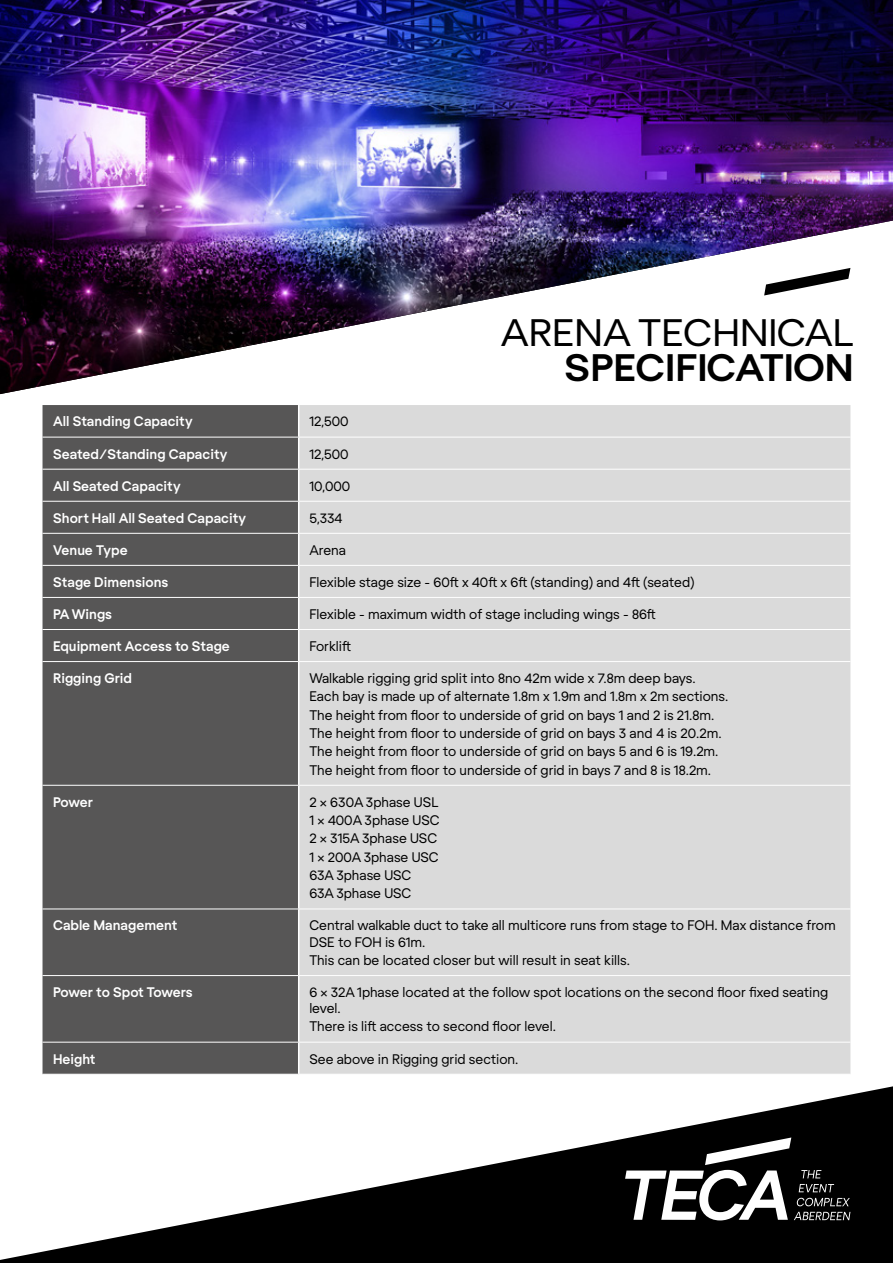
<style>
.page{position:relative;width:893px;height:1263px;background:#fff}
.page>*{position:absolute;margin:0;border:0;box-sizing:border-box;transform-origin:0 0}
.t1{font:37.2px "Regola Pro";color:#000;scale:1.07 1}
.t2{font:700 37.2px "Regola Pro";color:#000;scale:1.07 1}
.t3{font:13.5px/18.3px "Regola Pro";color:#000}
.t4{font:700 13.5px "Regola Pro";color:#fff}
.t5{font:700 13.5px "Regola Pro";letter-spacing:-.02em;color:#fff}
</style>
<div class="page">
<svg style="left:0;top:1086px;width:893px;height:177px"></svg>
<svg style="left:625px;top:1137px;width:225px;height:83px"></svg>
<div style="left:43px;top:405px;width:255px;height:669px;background:#575656"></div>
<div style="left:299px;top:405px;width:551px;height:669px;background:#dadada"></div>
<hr style="left:299px;top:437px;width:551px;height:1px;background:#fff">
<hr style="left:299px;top:469px;width:551px;height:1px;background:#fff">
<hr style="left:299px;top:501px;width:551px;height:1px;background:#fff">
<hr style="left:299px;top:533px;width:551px;height:1px;background:#fff">
<hr style="left:299px;top:565px;width:551px;height:1px;background:#fff">
<hr style="left:299px;top:597px;width:551px;height:1px;background:#fff">
<hr style="left:299px;top:629px;width:551px;height:1px;background:#fff">
<hr style="left:299px;top:661px;width:551px;height:1px;background:#fff">
<hr style="left:299px;top:785px;width:551px;height:1px;background:#fff">
<hr style="left:299px;top:908px;width:551px;height:1px;background:#fff">
<hr style="left:299px;top:975px;width:551px;height:1px;background:#fff">
<hr style="left:299px;top:1042px;width:551px;height:1px;background:#fff">
<hr style="left:43px;top:437px;width:256px;height:1px;background:#fff">
<hr style="left:43px;top:469px;width:256px;height:1px;background:#fff">
<hr style="left:43px;top:501px;width:256px;height:1px;background:#fff">
<hr style="left:43px;top:533px;width:256px;height:1px;background:#fff">
<hr style="left:43px;top:565px;width:256px;height:1px;background:#fff">
<hr style="left:43px;top:597px;width:256px;height:1px;background:#fff">
<hr style="left:43px;top:629px;width:256px;height:1px;background:#fff">
<hr style="left:43px;top:661px;width:256px;height:1px;background:#fff">
<hr style="left:43px;top:785px;width:256px;height:1px;background:#fff">
<hr style="left:43px;top:908px;width:256px;height:1px;background:#fff">
<hr style="left:43px;top:975px;width:256px;height:1px;background:#fff">
<hr style="left:43px;top:1042px;width:256px;height:1px;background:#fff">
<img style="left:0;top:0;width:893px;height:394px">
<h1 class="t1" style="left:501px;top:308px;width:331px">ARENA TECHNICAL</h1>
<h1 class="t2" style="left:564px;top:341px;width:272px">SPECIFICATION</h1>
<p class="t4" style="left:53px;top:412px;width:141px">All Standing Capacity</p>
<p class="t3" style="left:309px;top:412px;width:41px">12,500</p>
<p class="t4" style="left:53px;top:444px;width:176px">Seated/Standing Capacity</p>
<p class="t3" style="left:309px;top:444px;width:41px">12,500</p>
<p class="t4" style="left:53px;top:476px;width:129px">All Seated Capacity</p>
<p class="t3" style="left:309px;top:476px;width:43px">10,000</p>
<p class="t4" style="left:53px;top:508px;width:195px">Short Hall All Seated Capacity</p>
<p class="t3" style="left:309px;top:508px;width:35px">5,334</p>
<p class="t4" style="left:53px;top:540px;width:76px">Venue Type</p>
<p class="t3" style="left:309px;top:540px;width:38px">Arena</p>
<p class="t4" style="left:53px;top:572px;width:117px">Stage Dimensions</p>
<p class="t3" style="left:309px;top:572px;width:387px">Flexible stage size - 60ft x 40ft x 6ft (standing) and 4ft (seated)</p>
<p class="t4" style="left:53px;top:604px;width:60px">PA Wings</p>
<p class="t3" style="left:309px;top:604px;width:348px">Flexible - maximum width of stage including wings - 86ft</p>
<p class="t4" style="left:53px;top:637px;width:178px">Equipment Access to Stage</p>
<p class="t3" style="left:309px;top:636px;width:43px">Forklift</p>
<p class="t4" style="left:53px;top:669px;width:80px">Rigging Grid</p>
<p class="t3" style="left:309px;top:668px;width:420px">Walkable rigging grid split into 8no 42m wide x 7.8m deep bays.<br>Each bay is made up of alternate 1.8m x 1.9m and 1.8m x 2m sections.<br>The height from floor to underside of grid on bays 1 and 2 is 21.8m.<br>The height from floor to underside of grid on bays 3 and 4 is 20.2m.<br>The height from floor to underside of grid on bays 5 and 6 is 19.2m.<br>The height from floor to underside of grid in bays 7 and 8 is 18.2m.</p>
<p class="t4" style="left:53px;top:792px;width:42px">Power</p>
<p class="t3" style="left:309px;top:792px;width:132px">2 x 630A 3phase USL<br>1 x 400A 3phase USC<br>2 x 315A 3phase USC<br>1 x 200A 3phase USC<br>63A 3phase USC<br>63A 3phase USC</p>
<p class="t4" style="left:53px;top:916px;width:126px">Cable Management</p>
<p class="t3" style="left:309px;top:917px;width:528px;line-height:16.2px">Central walkable duct to take all multicore runs from stage to FOH. Max distance from<br>DSE to FOH is 61m.</p>
<p class="t3" style="left:309px;top:950px;width:322px">This can be located closer but will result in seat kills.</p>
<p class="t5" style="left:53px;top:982px;width:141px">Power to Spot Towers</p>
<p class="t3" style="left:309px;top:983px;width:520px;line-height:16.2px">6 x 32A 1phase located at the follow spot locations on the second floor fixed seating level.</p>
<p class="t3" style="left:309px;top:1017px;width:248px">There is lift access to second floor level.</p>
<p class="t4" style="left:53px;top:1049px;width:44px">Height</p>
<p class="t3" style="left:309px;top:1049px;width:211px">See above in Rigging grid section.</p>
</div>
